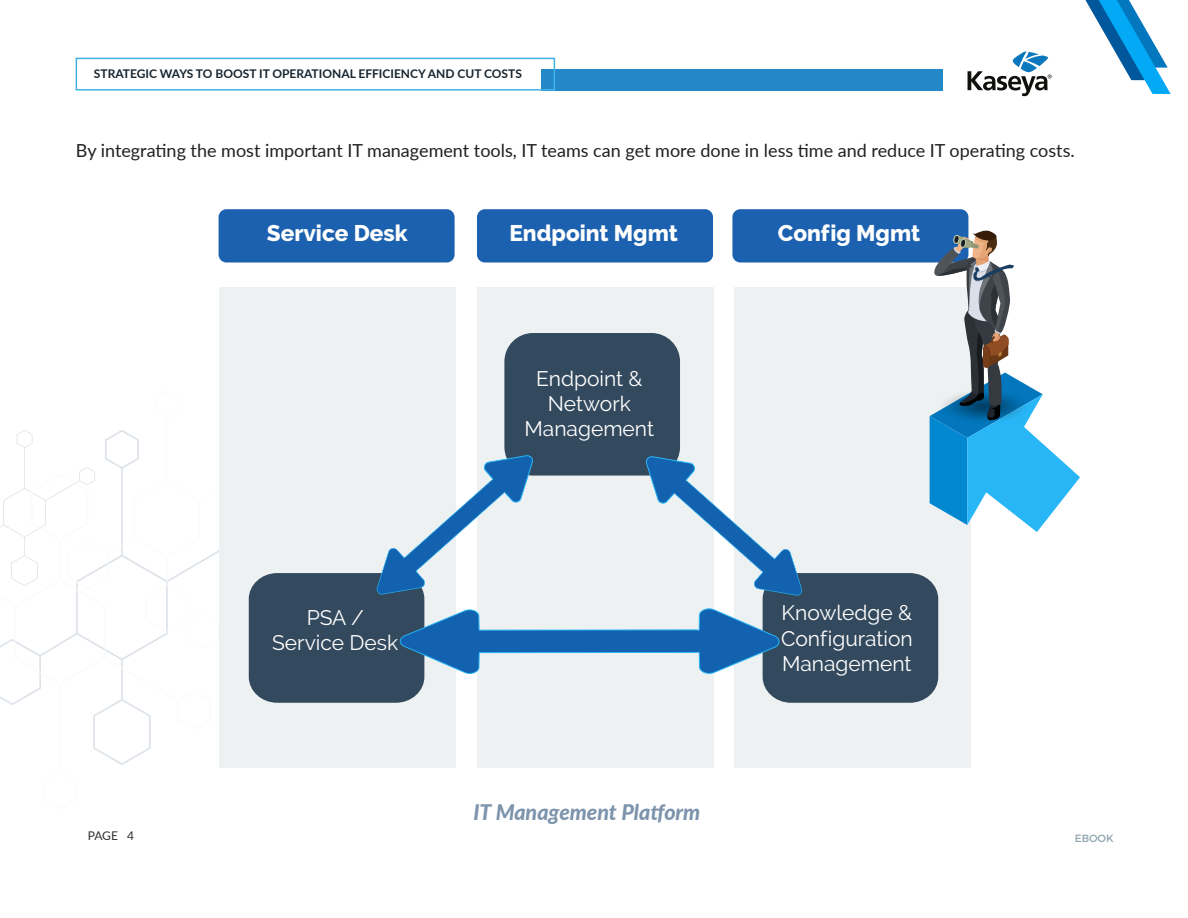
<style>
.page{position:relative;width:1188px;height:918px;background:#fff}
.page>*{position:absolute;margin:0;border:0;box-sizing:border-box;transform-origin:0 0}
.t1{font:800 22.65px "Raleway";color:#fff}
.t2{font:italic 800 21.45px "Lato";color:#7d94ac}
.t3{font:21px/25.2px "Raleway";color:#fff;text-align:justify}
.t4{font:18px "Lato";color:#231f20}
.t5{font:700 12px "Lato";color:#17242e}
.t6{font:12px "Lato";color:#312f30}
.t7{font:10.5px "Montserrat";letter-spacing:.01em;color:#90a4ae}
</style>
<div class="page">
<svg style="left:0;top:474px;width:168px;height:291px"></svg>
<svg style="left:67px;top:430px;width:152px;height:203px"></svg>
<div style="left:219px;top:288px;width:236px;height:480px;background:#edf1f2"></div>
<div style="left:477px;top:288px;width:236px;height:480px;background:#edf1f2"></div>
<div style="left:735px;top:288px;width:236px;height:480px;background:#edf1f2"></div>
<div style="left:504px;top:333px;width:176px;height:143px;background:#33495d;border-radius:28px"></div>
<div style="left:249px;top:573px;width:175px;height:130px;background:#33495d;border-radius:27px"></div>
<div style="left:763px;top:573px;width:175px;height:130px;background:#33495d;border-radius:27px"></div>
<div style="left:219px;top:209px;width:236px;height:54px;background:#1c61af;border-radius:8px"></div>
<div style="left:477px;top:209px;width:236px;height:54px;background:#1c61af;border-radius:8px"></div>
<div style="left:732px;top:209px;width:236px;height:54px;background:#1c61af;border-radius:8px"></div>
<svg style="left:376px;top:455px;width:158px;height:140px"></svg>
<svg style="left:645px;top:456px;width:158px;height:140px"></svg>
<svg style="left:399px;top:606px;width:381px;height:69px"></svg>
<svg style="left:930px;top:229px;width:150px;height:303px"></svg>
<div style="left:541px;top:69px;width:401px;height:22px;background:#2387c8"></div>
<div style="left:76px;top:58px;width:479px;height:33px;border:2px solid #42b3e6"></div>
<svg style="left:1085px;top:0;width:86px;height:94px"></svg>
<svg style="left:968px;top:51px;width:84px;height:45px"></svg>
<p class="t5" style="left:94px;top:64px;width:429px">STRATEGIC WAYS TO BOOST IT OPERATIONAL EFFICIENCY AND CUT COSTS</p>
<p class="t4" style="left:76px;top:138px;width:1000px">By integrating the most important IT management tools, IT teams can get more done in less time and reduce IT operating costs.</p>
<p class="t1" style="left:267px;top:220px;width:142px">Service Desk</p>
<p class="t1" style="left:510px;top:220px;width:170px">Endpoint Mgmt</p>
<p class="t1" style="left:778px;top:220px;width:144px">Config Mgmt</p>
<p class="t6" style="left:88px;top:827px;width:48px">PAGE 4</p>
<p class="t3" style="left:307px;top:605px;width:59px">PSA /</p>
<p class="t3" style="left:272px;top:630px;width:127px">Service Desk</p>
<p class="t3" style="left:536px;top:366px;width:108px">Endpoint &amp;</p>
<p class="t3" style="left:548px;top:391px;width:84px">Network</p>
<p class="t3" style="left:525px;top:416px;width:131px">Management</p>
<p class="t2" style="left:473px;top:796px;width:228px">IT Management Platform</p>
<p class="t3" style="left:781px;top:600px;width:133px">Knowledge &amp; Configuration Management</p>
<p class="t7" style="left:1075px;top:830px;width:40px">EBOOK</p>
</div>
